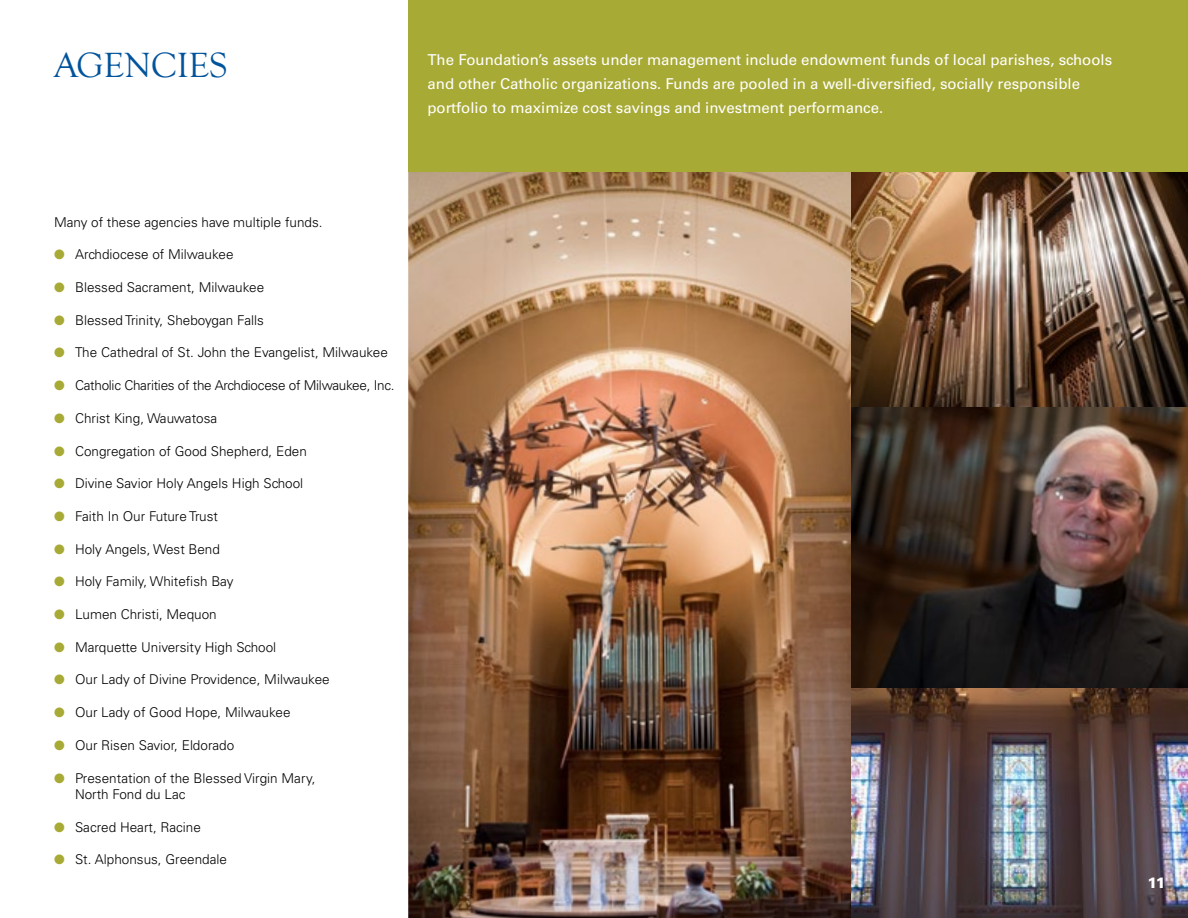
<style>
.page{position:relative;width:1188px;height:918px;background:#fff}
.page>*{position:absolute;margin:0;border:0;box-sizing:border-box;transform-origin:0 0}
.t1{font:36px "Goudy Old Style T";color:#00539b}
.t2{font:15px/24px "Univers";color:#fff}
.t3{font:900 15px "Univers";color:#fff}
.t4{font:300 13.5px/16.5px "Univers";color:#000}
.t5{font:300 13.5px "Univers";letter-spacing:-.02em;color:#000}
.s1{color:#a8aa36}
</style>
<div class="page">
<img style="left:408px;top:172px;width:443px;height:746px">
<img style="left:851px;top:172px;width:337px;height:746px">
<div style="left:408px;top:0;width:780px;height:172px;background:#a8aa36"></div>
<h1 class="t1" style="left:54px;top:46px;width:175px">AGENCIES</h1>
<p class="t2" style="left:428px;top:48px;width:686px">The Foundation’s assets under management include endowment funds of local parishes, schools and other Catholic organizations. Funds are pooled in a well-diversified, socially responsible portfolio to maximize cost savings and investment performance.</p>
<p class="t4" style="left:54px;top:214px;width:270px">Many of these agencies have multiple funds.</p>
<p class="t4" style="left:54px;top:246px;width:181px"><span class="s1">●</span> Archdiocese of Milwaukee</p>
<p class="t4" style="left:54px;top:279px;width:212px"><span class="s1">●</span> Blessed Sacrament, Milwaukee</p>
<p class="t4" style="left:54px;top:312px;width:211px"><span class="s1">●</span> Blessed Trinity, Sheboygan Falls</p>
<p class="t4" style="left:54px;top:344px;width:336px"><span class="s1">●</span> The Cathedral of St. John the Evangelist, Milwaukee</p>
<p class="t5" style="left:54px;top:377px;width:342px"><span class="s1">●</span> Catholic Charities of the Archdiocese of Milwaukee, Inc.</p>
<p class="t4" style="left:54px;top:410px;width:165px"><span class="s1">●</span> Christ King, Wauwatosa</p>
<p class="t4" style="left:54px;top:443px;width:254px"><span class="s1">●</span> Congregation of Good Shepherd, Eden</p>
<p class="t4" style="left:54px;top:475px;width:251px"><span class="s1">●</span> Divine Savior Holy Angels High School</p>
<p class="t4" style="left:54px;top:508px;width:165px"><span class="s1">●</span> Faith In Our Future Trust</p>
<p class="t4" style="left:54px;top:541px;width:167px"><span class="s1">●</span> Holy Angels, West Bend</p>
<p class="t4" style="left:54px;top:573px;width:181px"><span class="s1">●</span> Holy Family, Whitefish Bay</p>
<p class="t4" style="left:54px;top:606px;width:164px"><span class="s1">●</span> Lumen Christi, Mequon</p>
<p class="t4" style="left:54px;top:639px;width:224px"><span class="s1">●</span> Marquette University High School</p>
<p class="t4" style="left:54px;top:671px;width:277px"><span class="s1">●</span> Our Lady of Divine Providence, Milwaukee</p>
<p class="t4" style="left:54px;top:704px;width:238px"><span class="s1">●</span> Our Lady of Good Hope, Milwaukee</p>
<p class="t4" style="left:54px;top:737px;width:182px"><span class="s1">●</span> Our Risen Savior, Eldorado</p>
<p class="t4" style="left:75px;top:770px;width:242px;text-indent:-21px"><span class="s1">●</span> Presentation of the Blessed Virgin Mary,<br>North Fond du Lac</p>
<p class="t4" style="left:54px;top:819px;width:148px"><span class="s1">●</span> Sacred Heart, Racine</p>
<p class="t4" style="left:54px;top:851px;width:174px"><span class="s1">●</span> St. Alphonsus, Greendale</p>
<p class="t3" style="left:1148px;top:873px;width:20px">11</p>
</div>
